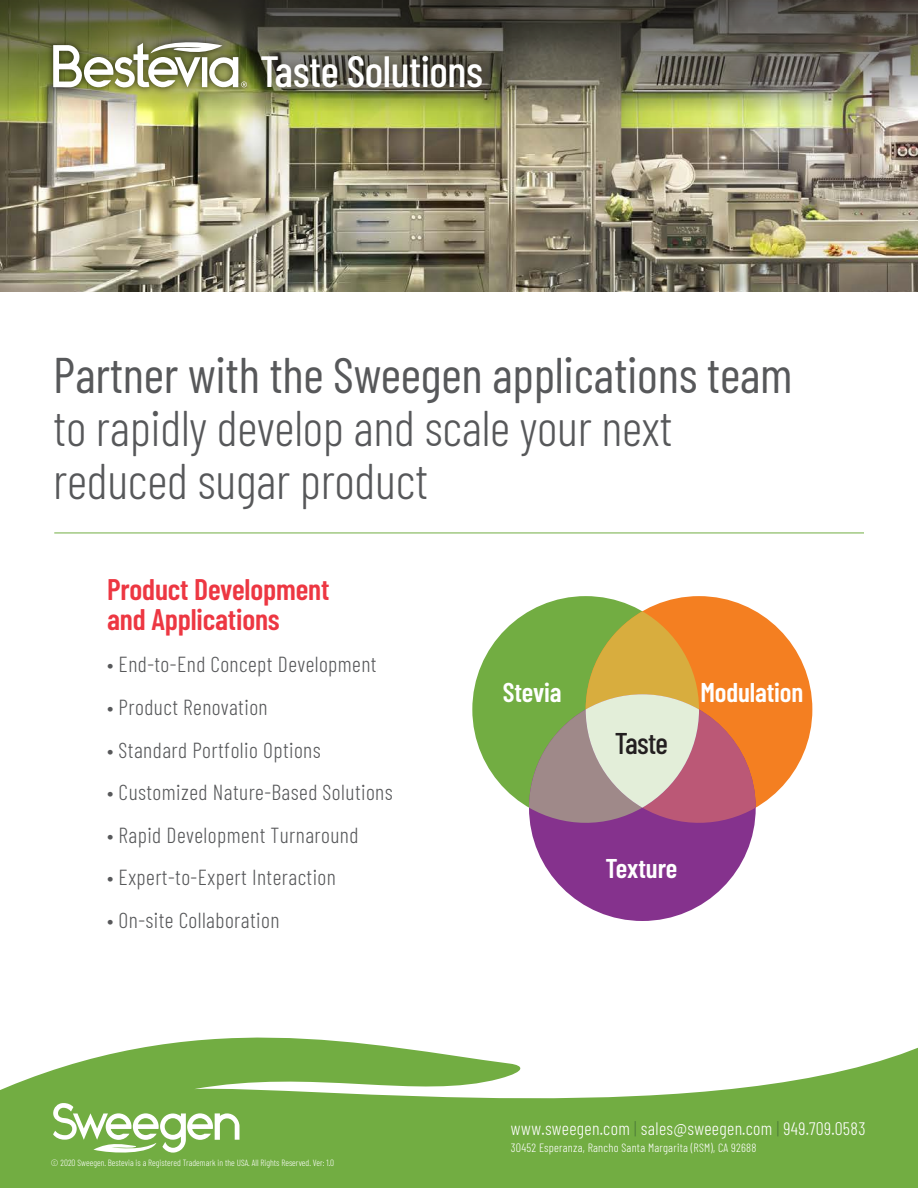
<style>
.page{position:relative;width:918px;height:1188px;background:#fff}
.page>*{position:absolute;margin:0;border:0;box-sizing:border-box;transform-origin:0 0}
.t1{font:300 49.95px/53.4px "Barlow Condensed";letter-spacing:-.005em;color:#57585a}
.t2{font:49.95px "Barlow Condensed";letter-spacing:-.005em;color:#57585a}
.t3{font:500 43.65px "Barlow Condensed";letter-spacing:-.01em;color:#fff}
.t4{font:500 29.85px "Barlow Condensed";letter-spacing:-.025em;color:#231f20}
.t5{font:600 29.7px/30.2px "Barlow Condensed";letter-spacing:-.005em;color:#ed3742}
.t6{font:600 27px "Barlow Condensed";letter-spacing:-.005em;color:#fff}
.t7{font:300 21.75px "Barlow Condensed";letter-spacing:.02em;color:#57585a}
.t8{font:300 18px "Barlow Condensed";letter-spacing:.02em;color:#fff}
.t9{font:300 12px "Barlow Condensed";letter-spacing:.02em;color:#fff}
.t10{font:300 9px "Barlow Condensed";letter-spacing:.005em;color:#fff}
.s1{color:#4d7c39}
</style>
<div class="page">
<svg style="left:0;top:1037px;width:918px;height:151px;fill:#72ad42"></svg>
<svg style="left:53px;top:1103px;width:186px;height:51px"></svg>
<img style="left:0;top:111px;width:918px;height:181px">
<img style="left:0;top:0;width:918px;height:111px">
<div style="left:472px;top:596px;width:227px;height:227px;background:#72ad42;border-radius:50%"></div>
<div style="left:586px;top:596px;width:226px;height:227px;background:#f47f21;border-radius:50%"></div>
<div style="left:529px;top:694px;width:227px;height:227px;background:#85328d;border-radius:50%"></div>
<svg style="left:529px;top:611px;width:227px;height:218px"></svg>
<img style="left:240px;top:31px;width:263px;height:123px">
<hr style="left:54px;top:533px;width:810px;height:1px;background:#72ad42">
<img style="left:43px;top:32px;width:214px;height:65px">
<svg style="left:53px;top:40px;width:194px;height:48px"></svg>
<h2 class="t3" style="left:260px;top:41px;width:224px">Taste Solutions</h2>
<h1 class="t2" style="left:53px;top:339px;width:741px">Partner with the Sweegen applications team</h1>
<h1 class="t1" style="left:53px;top:398px;width:621px">to rapidly develop and scale your next reduced sugar product</h1>
<h3 class="t5" style="left:107px;top:572px;width:224px">Product Development and Applications</h3>
<p class="t7" style="left:107px;top:649px;width:271px">• End-to-End Concept Development</p>
<p class="t7" style="left:107px;top:692px;width:162px">• Product Renovation</p>
<p class="t7" style="left:107px;top:734px;width:215px">• Standard Portfolio Options</p>
<p class="t7" style="left:107px;top:777px;width:287px">• Customized Nature-Based Solutions</p>
<p class="t7" style="left:107px;top:819px;width:253px">• Rapid Development Turnaround</p>
<p class="t7" style="left:107px;top:862px;width:230px">• Expert-to-Expert Interaction</p>
<p class="t7" style="left:107px;top:905px;width:174px">• On-site Collaboration</p>
<p class="t10" style="left:51px;top:1156px;width:285px">© 2020 Sweegen. Bestevia is a Registered Trademark in the USA. All Rights Reserved. Ver: 1.0</p>
<p class="t6" style="left:503px;top:673px;width:60px">Stevia</p>
<p class="t6" style="left:700px;top:673px;width:104px">Modulation</p>
<h3 class="t4" style="left:615px;top:722px;width:55px">Taste</h3>
<p class="t6" style="left:606px;top:849px;width:73px">Texture</p>
<p class="t8" style="left:511px;top:1116px;width:356px">www.sweegen.com <span class="s1">|</span> sales@sweegen.com <span class="s1">|</span> 949.709.0583</p>
<p class="t9" style="left:511px;top:1139px;width:247px">30452 Esperanza, Rancho Santa Margarita (RSM), CA 92688</p>
</div>
